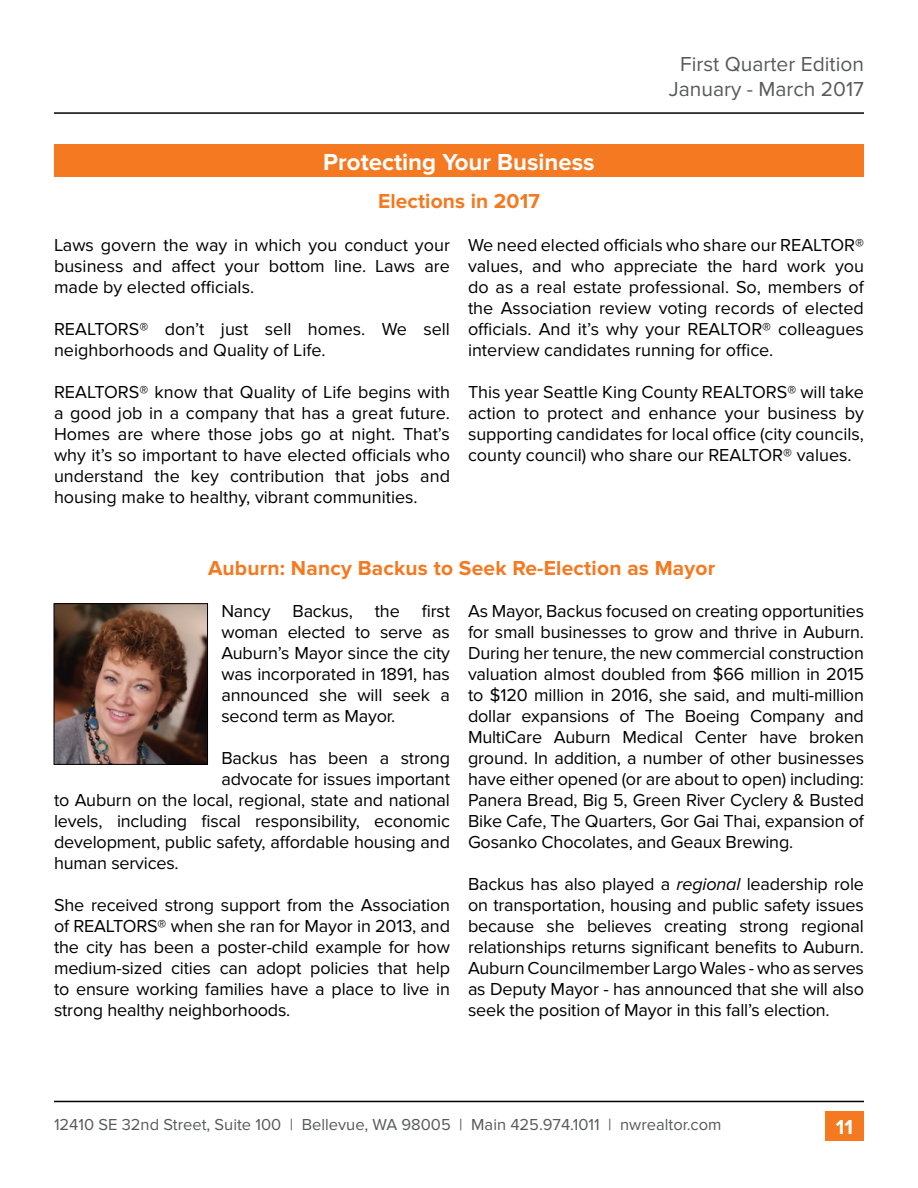
<style>
.page{position:relative;width:918px;height:1188px;background:#fff}
.page>*{position:absolute;margin:0;border:0;box-sizing:border-box;transform-origin:0 0}
.t1{font:700 24px "Proxima Nova";color:#fff}
.t2{font:700 21px "Proxima Nova";letter-spacing:.01em;color:#f47920}
.t3{font:21px/25.2px "Proxima Nova";color:#58595b;text-align:center}
.t4{font:700 21px "Proxima Nova";color:#fff}
.t5{font:18px/21px "Proxima Nova";letter-spacing:-.01em;color:#000;text-align:justify}
.t6{font:16.5px "Proxima Nova";color:#58595b}
.s1{font-style:italic}
</style>
<div class="page">
<hr style="left:54px;top:1101px;width:810px;height:1px;background:#000">
<div style="left:825px;top:1111px;width:39px;height:29px;background:#f47920"></div>
<hr style="left:54px;top:112px;width:810px;height:2px;background:#000">
<div style="left:54px;top:144px;width:810px;height:32px;background:#f47920"></div>
<img style="left:56px;top:605px;width:150px;height:158px">
<div style="left:54px;top:603px;width:154px;height:162px;border:1px solid #000"></div>
<p class="t3" style="left:669px;top:52px;width:197px">First Quarter Edition<br>January - March 2017</p>
<h1 class="t1" style="left:323px;top:148px;width:273px">Protecting Your Business</h1>
<p class="t2" style="left:378px;top:189px;width:163px">Elections in 2017</p>
<p class="t5" style="left:54px;top:235px;width:398px">Laws govern the way in which you conduct your business and affect your bottom line. Laws are made by elected officials.</p>
<p class="t5" style="left:54px;top:319px;width:397px">REALTORS® don’t just sell homes. We sell neighborhoods and Quality of Life.</p>
<p class="t5" style="left:54px;top:382px;width:398px">REALTORS® know that Quality of Life begins with a good job in a company that has a great future.<br>Homes are where those jobs go at night. That’s why it’s so important to have elected officials who understand the key contribution that jobs and housing make to healthy, vibrant communities.</p>
<p class="t5" style="left:468px;top:235px;width:398px">We need elected officials who share our REALTOR® values, and who appreciate the hard work you do as a real estate professional. So, members of the Association review voting records of elected officials. And it’s why your REALTOR® colleagues interview candidates running for office.</p>
<p class="t5" style="left:468px;top:382px;width:398px">This year Seattle King County REALTORS® will take action to protect and enhance your business by supporting candidates for local office (city councils, county council) who share our REALTOR® values.</p>
<p class="t2" style="left:208px;top:556px;width:509px">Auburn: Nancy Backus to Seek Re-Election as Mayor</p>
<p class="t5" style="left:221px;top:601px;width:230px">Nancy Backus, the first woman elected to serve as Auburn’s Mayor since the city was incorporated in 1891, has announced she will seek a second term as Mayor.</p>
<p class="t5" style="left:221px;top:748px;width:230px">Backus has been a strong</p>
<p class="t5" style="left:221px;top:769px;width:230px">advocate for issues important</p>
<p class="t5" style="left:54px;top:790px;width:397px">to Auburn on the local, regional, state and national</p>
<p class="t5" style="left:54px;top:811px;width:398px">levels, including fiscal responsibility, economic</p>
<p class="t5" style="left:54px;top:832px;width:398px">development, public safety, affordable housing and</p>
<p class="t5" style="left:54px;top:853px;width:126px">human services.</p>
<p class="t5" style="left:54px;top:895px;width:398px">She received strong support from the Association of REALTORS® when she ran for Mayor in 2013, and the city has been a poster-child example for how medium-sized cities can adopt policies that help to ensure working families have a place to live in strong healthy neighborhoods.</p>
<p class="t5" style="left:468px;top:601px;width:398px">As Mayor, Backus focused on creating opportunities for small businesses to grow and thrive in Auburn.<br>During her tenure, the new commercial construction valuation almost doubled from $66 million in 2015 to $120 million in 2016, she said, and multi-million dollar expansions of The Boeing Company and MultiCare Auburn Medical Center have broken ground. In addition, a number of other businesses have either opened (or are about to open) including:<br>Panera Bread, Big 5, Green River Cyclery &amp; Busted Bike Cafe, The Quarters, Gor Gai Thai, expansion of Gosanko Chocolates, and Geaux Brewing.</p>
<p class="t5" style="left:468px;top:874px;width:398px">Backus has also played a <span class="s1">regional</span> leadership role on transportation, housing and public safety issues because she believes creating strong regional relationships returns significant benefits to Auburn.<br>Auburn Councilmember Largo Wales - who as serves as Deputy Mayor - has announced that she will also seek the position of Mayor in this fall’s election.</p>
<p class="t6" style="left:54px;top:1115px;width:669px">12410 SE 32nd Street, Suite 100 | Bellevue, WA 98005 | Main 425.974.1011 | nwrealtor.com</p>
<p class="t4" style="left:836px;top:1115px;width:19px">11</p>
</div>
